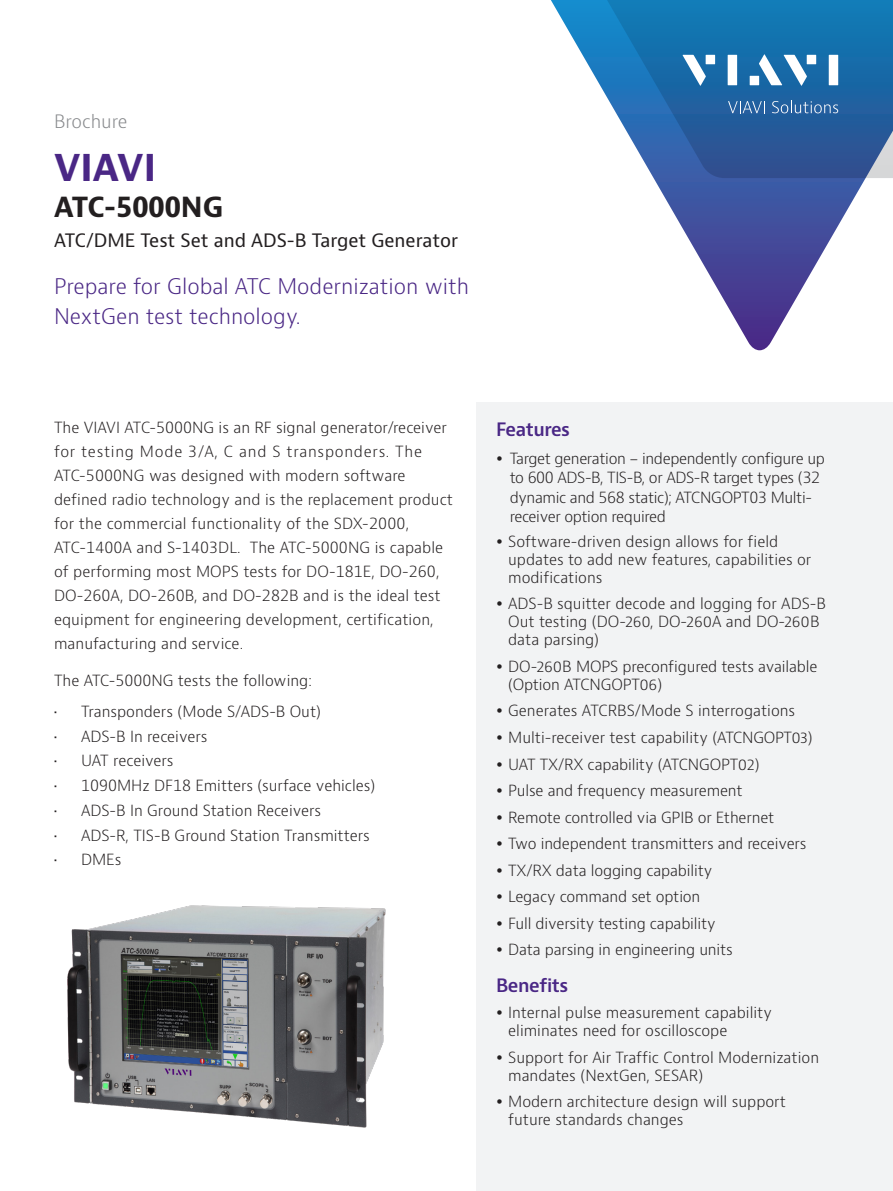
<style>
.page{position:relative;width:893px;height:1191px;background:#fff}
.page>*{position:absolute;margin:0;border:0;box-sizing:border-box;transform-origin:0 0}
.H1_Brand_Sub-Brand_2{font:700 36px "Bernino Sans";color:#4a2785}
.H2_Product_18_24{font:700 27px "Bernino Sans";color:#231f20}
.H3_Product_Descripto{font:300 21px/30px "Bernino Sans";color:#4a2785}
.H3_Product_Descripto-2{font:18px "Bernino Sans";color:#231f20}
.Key_Features_Benefit{font:600 18px "Bernino Sans";letter-spacing:-.025em;color:#4a2785}
.P_DocType{font:300 18px "Bernino Sans";color:#87898c}
.Intro_text{font:300 15px/24px "Bernino Sans";color:#231f20}
.Intro_text-2{font:300 15px/19.5px "Bernino Sans";letter-spacing:-.025em;color:#231f20}
</style>
<div class="page">
<svg style="left:653px;top:178px;width:213px;height:172px"></svg>
<svg style="left:551px;top:0;width:342px;height:178px"></svg>
<svg style="left:728px;top:101px;width:37px;height:12px"></svg>
<svg style="left:772px;top:101px;width:66px;height:12px"></svg>
<svg style="left:682px;top:55px;width:24px;height:31px"></svg>
<div style="left:706px;top:55px;width:9px;height:9px;background:#fff"></div>
<div style="left:728px;top:55px;width:9px;height:30px;background:#fff"></div>
<div style="left:807px;top:55px;width:9px;height:9px;background:#fff"></div>
<div style="left:829px;top:55px;width:9px;height:30px;background:#fff"></div>
<svg style="left:759px;top:54px;width:48px;height:32px"></svg>
<div style="left:750px;top:76px;width:9px;height:9px;background:#fff"></div>
<div style="left:477px;top:402px;width:416px;height:789px;background:#f2f3f4"></div>
<img style="left:67px;top:905px;width:319px;height:223px">
<p class="P_DocType" style="left:54px;top:109px;width:75px">Brochure</p>
<p class="H1_Brand_Sub-Brand_2" style="left:54px;top:144px;width:104px">VIAVI</p>
<p class="H2_Product_18_24" style="left:54px;top:189px;width:171px">ATC-5000NG</p>
<p class="H3_Product_Descripto-2" style="left:54px;top:228px;width:406px">ATC/DME Test Set and ADS-B Target Generator</p>
<p class="H3_Product_Descripto" style="left:54px;top:271px;width:417px">Prepare for Global ATC Modernization with<br>NextGen test technology.</p>
<p class="Intro_text" style="left:54px;top:416px;width:401px">The VIAVI ATC-5000NG is an RF signal generator/receiver for testing Mode 3/A, C and S transponders. The ATC-5000NG was designed with modern software defined radio technology and is the replacement product for the commercial functionality of the SDX-2000, ATC-1400A and S-1403DL. The ATC-5000NG is capable of performing most MOPS tests for DO-181E, DO-260, DO-260A, DO-260B, and DO-282B and is the ideal test equipment for engineering development, certification, manufacturing and service.</p>
<p class="Intro_text" style="left:54px;top:669px;width:259px">The ATC-5000NG tests the following:</p>
<p class="Intro_text" style="left:54px;top:699px;width:269px">• Transponders (Mode S/ADS-B Out)</p>
<p class="Intro_text" style="left:54px;top:724px;width:155px">• ADS-B In receivers</p>
<p class="Intro_text" style="left:54px;top:749px;width:121px">• UAT receivers</p>
<p class="Intro_text" style="left:54px;top:774px;width:323px">• 1090MHz DF18 Emitters (surface vehicles)</p>
<p class="Intro_text" style="left:54px;top:798px;width:269px">• ADS-B In Ground Station Receivers</p>
<p class="Intro_text" style="left:54px;top:823px;width:317px">• ADS-R, TIS-B Ground Station Transmitters</p>
<p class="Intro_text" style="left:54px;top:848px;width:69px">• DMEs</p>
<p class="Key_Features_Benefit" style="left:496px;top:417px;width:75px">Features</p>
<p class="Intro_text-2" style="left:510px;top:449px;width:317px">Target generation - independently configure up to 600 ADS-B, TIS-B, or ADS-R target types (32 dynamic and 568 static); ATCNGOPT03 Multi&shy;receiver option required</p>
<p class="Intro_text" style="left:508px;top:533px;width:305px;line-height:18px">Software-driven design allows for field updates to add new features, capabilities or modifications</p>
<p class="Intro_text" style="left:508px;top:595px;width:319px;line-height:18px">ADS-B squitter decode and logging for ADS-B<br>Out testing (DO-260, DO-260A and DO-260B data parsing)</p>
<p class="Intro_text" style="left:508px;top:658px;width:311px;line-height:18px">DO-260B MOPS preconfigured tests available (Option ATCNGOPT06)</p>
<p class="Intro_text" style="left:508px;top:699px;width:289px">Generates ATCRBS/Mode S interrogations</p>
<p class="Intro_text" style="left:508px;top:726px;width:306px">Multi-receiver test capability (ATCNGOPT03)</p>
<p class="Intro_text" style="left:508px;top:752px;width:253px">UAT TX/RX capability (ATCNGOPT02)</p>
<p class="Intro_text" style="left:508px;top:779px;width:236px">Pulse and frequency measurement</p>
<p class="Intro_text" style="left:508px;top:805px;width:268px">Remote controlled via GPIB or Ethernet</p>
<p class="Intro_text" style="left:508px;top:832px;width:300px">Two independent transmitters and receivers</p>
<p class="Intro_text" style="left:508px;top:858px;width:206px">TX/RX data logging capability</p>
<p class="Intro_text" style="left:508px;top:885px;width:194px">Legacy command set option</p>
<p class="Intro_text" style="left:508px;top:911px;width:209px">Full diversity testing capability</p>
<p class="Intro_text" style="left:508px;top:938px;width:226px">Data parsing in engineering units</p>
<p class="Key_Features_Benefit" style="left:496px;top:973px;width:74px">Benefits</p>
<p class="Intro_text" style="left:508px;top:1004px;width:265px;line-height:18px">Internal pulse measurement capability eliminates need for oscilloscope</p>
<p class="Intro_text" style="left:508px;top:1048px;width:312px;line-height:18px">Support for Air Traffic Control Modernization mandates (NextGen, SESAR)</p>
<p class="Intro_text" style="left:508px;top:1093px;width:279px;line-height:18px">Modern architecture design will support future standards changes</p>
</div>
